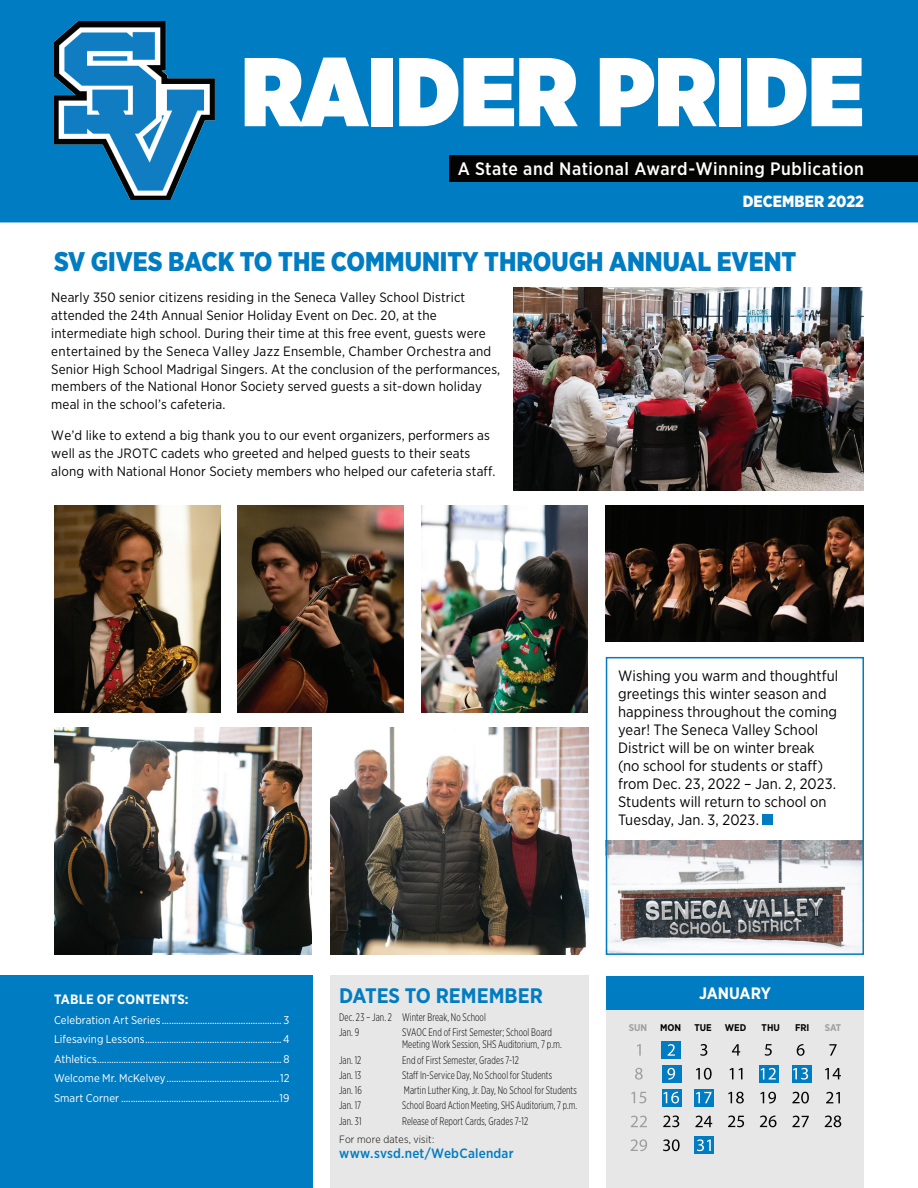
<style>
.page{position:relative;width:918px;height:1188px;background:#fff}
.page>*{position:absolute;margin:0;border:0;box-sizing:border-box;transform-origin:0 0}
.t1{font:900 97.5px "Gotham Narrow";color:#fff}
.t2{font:900 27px "Gotham Narrow";color:#007cc2}
.t3{font:700 21px "Gotham Narrow";color:#007cc2}
.t4{font:500 18px "Gotham Narrow";letter-spacing:.03em;color:#fff}
.t5{font:700 16.5px "Gotham Narrow";letter-spacing:-.01em;color:#fff}
.t6{font:900 16.2px "Gotham Narrow";color:#fff}
.t7{font:15px/18px "Gotham Narrow";letter-spacing:.005em;color:#040503}
.t8{font:13.5px/17.9px "Gotham Narrow";letter-spacing:.01em;color:#040503}
.t9{font:500 13.5px "Gotham Narrow";letter-spacing:.015em;color:#007cc2}
.t10{font:700 13.5px "Gotham Narrow";letter-spacing:.01em;color:#fff}
.t11{font:11.25px/19.5px "Gotham Narrow";letter-spacing:.005em;color:#fff;text-align:justify}
.t12{font:300 10.95px/15.3px "Gotham X Narrow";letter-spacing:.01em;color:#040503;scale:.9 1}
.t13{font:300 10.95px "Gotham X Narrow";letter-spacing:.01em;color:#040503;scale:.86 1}
.t14{font:300 10.5px "Gotham Narrow";letter-spacing:.01em;color:#040503}
.t15{font:700 9.75px "Gotham Narrow";color:#040503}
.t16{font:700 9.75px "Gotham Narrow";letter-spacing:-.005em;color:#9d9fa2}
</style>
<div class="page">
<div style="left:0;top:0;width:918px;height:222px;background:#007cc2"></div>
<div style="left:449px;top:155px;width:469px;height:27px;background:#040503"></div>
<img style="left:54px;top:21px;width:160px;height:179px">
<div style="left:0;top:976px;width:312px;height:212px;background:#007cc2"></div>
<div style="left:330px;top:976px;width:258px;height:212px;background:#e6e7e6"></div>
<div style="left:606px;top:1008px;width:258px;height:180px;background:#e6e7e6"></div>
<div style="left:606px;top:976px;width:258px;height:34px;background:#007cc2"></div>
<div style="left:661px;top:1041px;width:20px;height:17px;background:#007cc2"></div>
<svg style="left:732px;top:1044px;width:8px;height:12px"></svg>
<svg style="left:730px;top:1068px;width:3px;height:11px"></svg>
<svg style="left:739px;top:1068px;width:3px;height:11px"></svg>
<svg style="left:728px;top:1092px;width:16px;height:11px"></svg>
<svg style="left:728px;top:1116px;width:16px;height:11px"></svg>
<svg style="left:765px;top:1044px;width:7px;height:12px"></svg>
<svg style="left:760px;top:1092px;width:16px;height:12px"></svg>
<svg style="left:760px;top:1116px;width:17px;height:11px"></svg>
<svg style="left:829px;top:1044px;width:8px;height:12px"></svg>
<svg style="left:825px;top:1068px;width:16px;height:11px"></svg>
<svg style="left:826px;top:1092px;width:14px;height:11px"></svg>
<svg style="left:825px;top:1115px;width:16px;height:12px"></svg>
<svg style="left:637px;top:1044px;width:4px;height:12px"></svg>
<svg style="left:635px;top:1068px;width:8px;height:12px"></svg>
<svg style="left:631px;top:1092px;width:15px;height:11px"></svg>
<svg style="left:631px;top:1116px;width:16px;height:11px"></svg>
<svg style="left:631px;top:1139px;width:16px;height:12px"></svg>
<svg style="left:700px;top:1044px;width:7px;height:12px"></svg>
<svg style="left:696px;top:1068px;width:16px;height:12px"></svg>
<svg style="left:695px;top:1116px;width:17px;height:11px"></svg>
<svg style="left:663px;top:1115px;width:16px;height:12px"></svg>
<svg style="left:668px;top:1044px;width:7px;height:12px"></svg>
<svg style="left:663px;top:1139px;width:17px;height:12px"></svg>
<svg style="left:797px;top:1044px;width:8px;height:12px"></svg>
<svg style="left:792px;top:1092px;width:17px;height:11px"></svg>
<svg style="left:792px;top:1116px;width:17px;height:11px"></svg>
<div style="left:662px;top:1065px;width:20px;height:17px;background:#007cc2"></div>
<svg style="left:667px;top:1068px;width:8px;height:12px"></svg>
<div style="left:759px;top:1065px;width:20px;height:17px;background:#007cc2"></div>
<svg style="left:761px;top:1068px;width:15px;height:12px"></svg>
<div style="left:792px;top:1065px;width:19px;height:17px;background:#007cc2"></div>
<svg style="left:793px;top:1068px;width:15px;height:12px"></svg>
<div style="left:662px;top:1089px;width:20px;height:17px;background:#007cc2"></div>
<svg style="left:663px;top:1092px;width:16px;height:11px"></svg>
<div style="left:694px;top:1089px;width:20px;height:17px;background:#007cc2"></div>
<svg style="left:696px;top:1092px;width:16px;height:11px"></svg>
<div style="left:694px;top:1137px;width:20px;height:17px;background:#007cc2"></div>
<svg style="left:697px;top:1139px;width:14px;height:12px"></svg>
<img style="left:609px;top:840px;width:252px;height:112px">
<div style="left:763px;top:814px;width:10px;height:11px;background:#007cc2"></div>
<div style="left:606px;top:657px;width:258px;height:298px;border:2px solid #007cc2"></div>
<img style="left:238px;top:506px;width:166px;height:207px">
<img style="left:330px;top:728px;width:258px;height:227px">
<img style="left:54px;top:728px;width:258px;height:227px">
<img style="left:54px;top:506px;width:166px;height:207px">
<img style="left:514px;top:287px;width:350px;height:203px">
<img style="left:422px;top:506px;width:166px;height:207px">
<img style="left:606px;top:506px;width:258px;height:136px">
<h1 class="t1" style="left:241px;top:26px;width:624px">RAIDER PRIDE</h1>
<h3 class="t4" style="left:458px;top:157px;width:408px">A State and National Award-Winning Publication</h3>
<p class="t6" style="left:743px;top:191px;width:123px">DECEMBER 2022</p>
<h2 class="t2" style="left:54px;top:244px;width:744px">SV GIVES BACK TO THE COMMUNITY THROUGH ANNUAL EVENT</h2>
<p class="t8" style="left:51px;top:288px;width:450px">Nearly 350 senior citizens residing in the Seneca Valley School District attended the 24th Annual Senior Holiday Event on Dec. 20, at the intermediate high school. During their time at this free event, guests were entertained by the Seneca Valley Jazz Ensemble, Chamber Orchestra and Senior High School Madrigal Singers. At the conclusion of the performances, members of the National Honor Society served guests a sit-down holiday meal in the school’s cafeteria.</p>
<p class="t8" style="left:51px;top:426px;width:446px">We’d like to extend a big thank you to our event organizers, performers as well as the JROTC cadets who greeted and helped guests to their seats along with National Honor Society members who helped our cafeteria staff.</p>
<p class="t7" style="left:618px;top:667px;width:222px">Wishing you warm and thoughtful greetings this winter season and happiness throughout the coming year! The Seneca Valley School<br>District will be on winter break (no school for students or staff) from Dec. 23, 2022 – Jan. 2, 2023.<br>Students will return to school on<br>Tuesday, Jan. 3, 2023.</p>
<h3 class="t3" style="left:339px;top:982px;width:205px">DATES TO REMEMBER</h3>
<p class="t5" style="left:699px;top:983px;width:73px">JANUARY</p>
<p class="t16" style="left:629px;top:1021px;width:20px">SUN</p>
<p class="t15" style="left:660px;top:1021px;width:23px">MON</p>
<p class="t15" style="left:694px;top:1021px;width:19px">TUE</p>
<p class="t15" style="left:725px;top:1021px;width:23px">WED</p>
<p class="t15" style="left:762px;top:1021px;width:20px">THU</p>
<p class="t15" style="left:795px;top:1021px;width:16px">FRI</p>
<p class="t16" style="left:825px;top:1021px;width:18px">SAT</p>
<p class="t10" style="left:54px;top:991px;width:136px">TABLE OF CONTENTS:</p>
<p class="t11" style="left:54px;top:1010px;width:237px">Celebration Art Series .................................................. 3<br>Lifesaving Lessons.........................................................4<br>Athletics............................................................................. 8<br>Welcome Mr. McKelvey...............................................12<br>Smart Corner ..................................................................19</p>
<p class="t12" style="left:339px;top:1010px;width:165px">Dec. 23 – Jan. 2 Winter Break, No School<br>Jan. 9</p>
<p class="t12" style="left:402px;top:1026px;width:179px;line-height:12px">SVAOC End of First Semester; School Board<br>Meeting Work Session, SHS Auditorium, 7 p.m.</p>
<p class="t12" style="left:339px;top:1052px;width:26px">Jan. 12</p>
<p class="t12" style="left:402px;top:1052px;width:131px">End of First Semester, Grades 7-12</p>
<p class="t12" style="left:339px;top:1067px;width:26px">Jan. 13</p>
<p class="t12" style="left:402px;top:1067px;width:168px">Staff In-Service Day, No School for Students</p>
<p class="t12" style="left:339px;top:1083px;width:27px">Jan. 16</p>
<p class="t12" style="left:404px;top:1083px;width:194px">Martin Luther King, Jr. Day, No School for Students</p>
<p class="t12" style="left:339px;top:1098px;width:26px">Jan. 17</p>
<p class="t13" style="left:402px;top:1099px;width:205px">School Board Action Meeting, SHS Auditorium, 7 p.m.</p>
<p class="t12" style="left:339px;top:1113px;width:26px">Jan. 31</p>
<p class="t12" style="left:402px;top:1113px;width:142px">Release of Report Cards, Grades 7-12</p>
<p class="t14" style="left:339px;top:1133px;width:97px">For more dates, visit:</p>
<p class="t9" style="left:339px;top:1145px;width:176px">www.svsd.net/WebCalendar</p>
</div>
